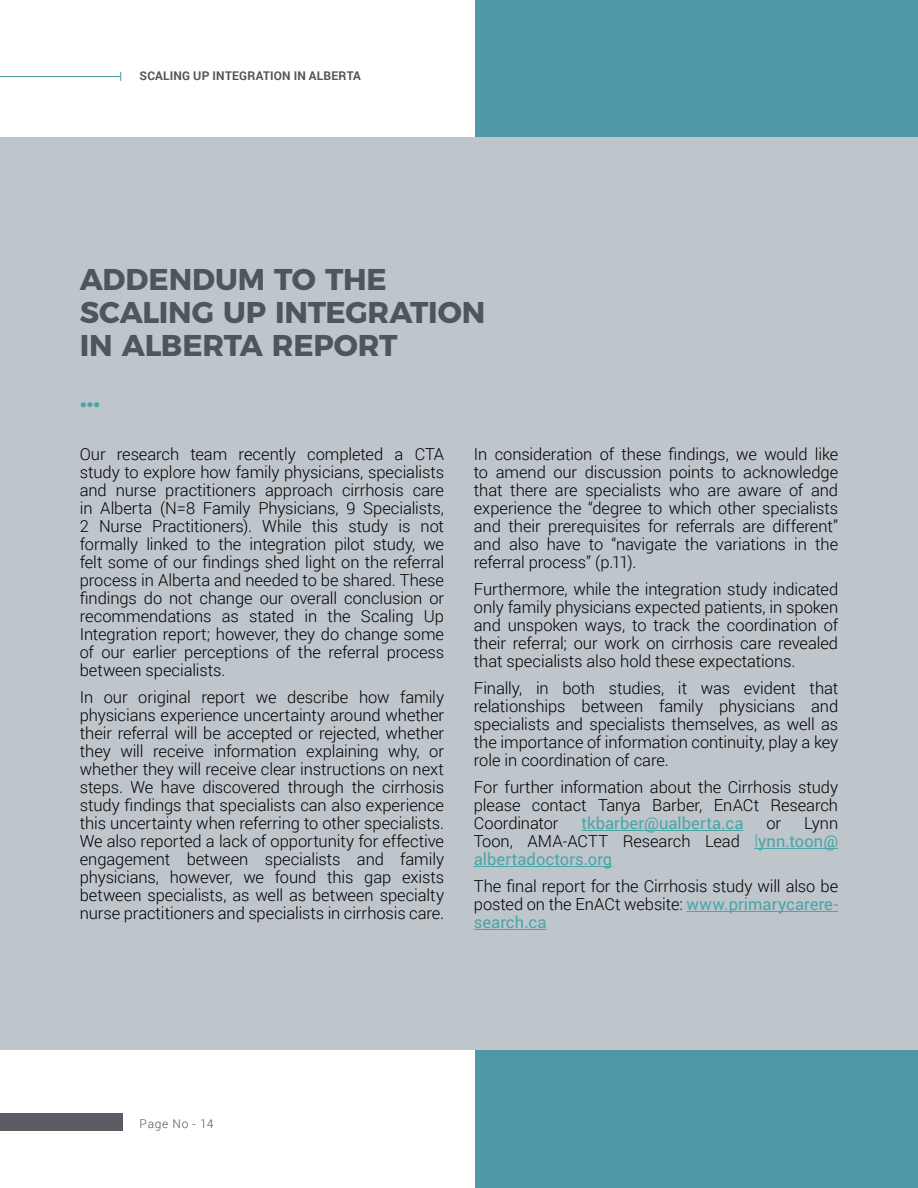
<style>
.page{position:relative;width:918px;height:1188px;background:#fff}
.page>*{position:absolute;margin:0;border:0;box-sizing:border-box;transform-origin:0 0}
.t1{font:700 30px/33px "Montserrat";letter-spacing:-.005em;color:#4e555b}
.t2{font:700 30px "Montserrat";color:#48a6a7}
.t3{font:300 16.5px/18px "Roboto";letter-spacing:-.005em;color:#000;text-align:justify}
.t4{font:16.5px "Roboto";letter-spacing:.005em;color:#48a6a7}
.t5{font:700 12px "Roboto";letter-spacing:.015em;color:#4e555b}
.t6{font:300 12px "Roboto";letter-spacing:.06em;color:#4e555b}
.s1{color:#48a6a7}
.s2{font-weight:400;color:#48a6a7}
</style>
<div class="page">
<div style="left:476px;top:0;width:442px;height:1188px;background:#4f98a8"></div>
<div style="left:0;top:138px;width:918px;height:912px;background:#bec5cb"></div>
<hr style="left:581px;top:830px;width:162px;height:1px;background:#48a6a7">
<hr style="left:754px;top:848px;width:84px;height:1px;background:#48a6a7">
<hr style="left:474px;top:866px;width:138px;height:1px;background:#48a6a7">
<hr style="left:686px;top:911px;width:152px;height:1px;background:#48a6a7">
<hr style="left:474px;top:929px;width:73px;height:1px;background:#48a6a7">
<hr style="left:0;top:76px;width:121px;height:1px;background:#4f98a8">
<div style="left:0;top:1113px;width:123px;height:18px;background:#5b5c63"></div>
<p class="t5" style="left:140px;top:67px;width:223px">SCALING UP INTEGRATION IN ALBERTA</p>
<h1 class="t1" style="left:80px;top:260px;width:407px">ADDENDUM TO THE<br>SCALING UP INTEGRATION<br>IN ALBERTA REPORT</h1>
<h1 class="t2" style="left:80px;top:372px;width:22px">…</h1>
<p class="t3" style="left:80px;top:445px;width:366px">Our research team recently completed a CTA study to explore how family physicians, specialists and nurse practitioners approach cirrhosis care in Alberta (N=8 Family Physicians, 9 Specialists, 2 Nurse Practitioners). While this study is not formally linked to the integration pilot study, we felt some of our findings shed light on the referral process in Alberta and needed to be shared. These findings do not change our overall conclusion or recommendations as stated in the Scaling Up Integration report; however, they do change some of our earlier perceptions of the referral process between specialists.</p>
<p class="t3" style="left:80px;top:688px;width:366px">In our original report we describe how family physicians experience uncertainty around whether their referral will be accepted or rejected, whether they will receive information explaining why, or whether they will receive clear instructions on next steps. We have discovered through the cirrhosis study findings that specialists can also experience this uncertainty when referring to other specialists.<br>We also reported a lack of opportunity for effective engagement between specialists and family physicians, however, we found this gap exists between specialists, as well as between specialty nurse practitioners and specialists in cirrhosis care.</p>
<p class="t3" style="left:474px;top:445px;width:366px">In consideration of these findings, we would like to amend our discussion points to acknowledge that there are specialists who are aware of and experience the “degree to which other specialists and their prerequisites for referrals are different” and also have to “navigate the variations in the referral process” (p.11).</p>
<p class="t3" style="left:474px;top:580px;width:366px">Furthermore, while the integration study indicated only family physicians expected patients, in spoken and unspoken ways, to track the coordination of their referral; our work on cirrhosis care revealed that specialists also hold these expectations.</p>
<p class="t3" style="left:474px;top:679px;width:366px">Finally, in both studies, it was evident that relationships between family physicians and specialists and specialists themselves, as well as the importance of information continuity, play a key role in coordination of care.</p>
<p class="t3" style="left:474px;top:778px;width:366px">For further information about the Cirrhosis study please contact Tanya Barber, EnACt Research Coordinator</p>
<p class="t4" style="left:581px;top:812px;width:164px">tkbarber@ualberta.ca</p>
<p class="t3" style="left:766px;top:814px;width:16px">or</p>
<p class="t3" style="left:474px;top:814px;width:366px;text-indent:330px">Lynn Toon, AMA-ACTT Research Lead <span class="s1">l</span><span class="s2">ynn.toon@ albertadoctors.org</span></p>
<p class="t3" style="left:474px;top:877px;width:366px">The final report for the Cirrhosis study will also be posted on the EnACt website: <span class="s2">www.primarycarere&shy;search.ca</span></p>
<p class="t6" style="left:140px;top:1116px;width:76px">Page No - 14</p>
</div>
